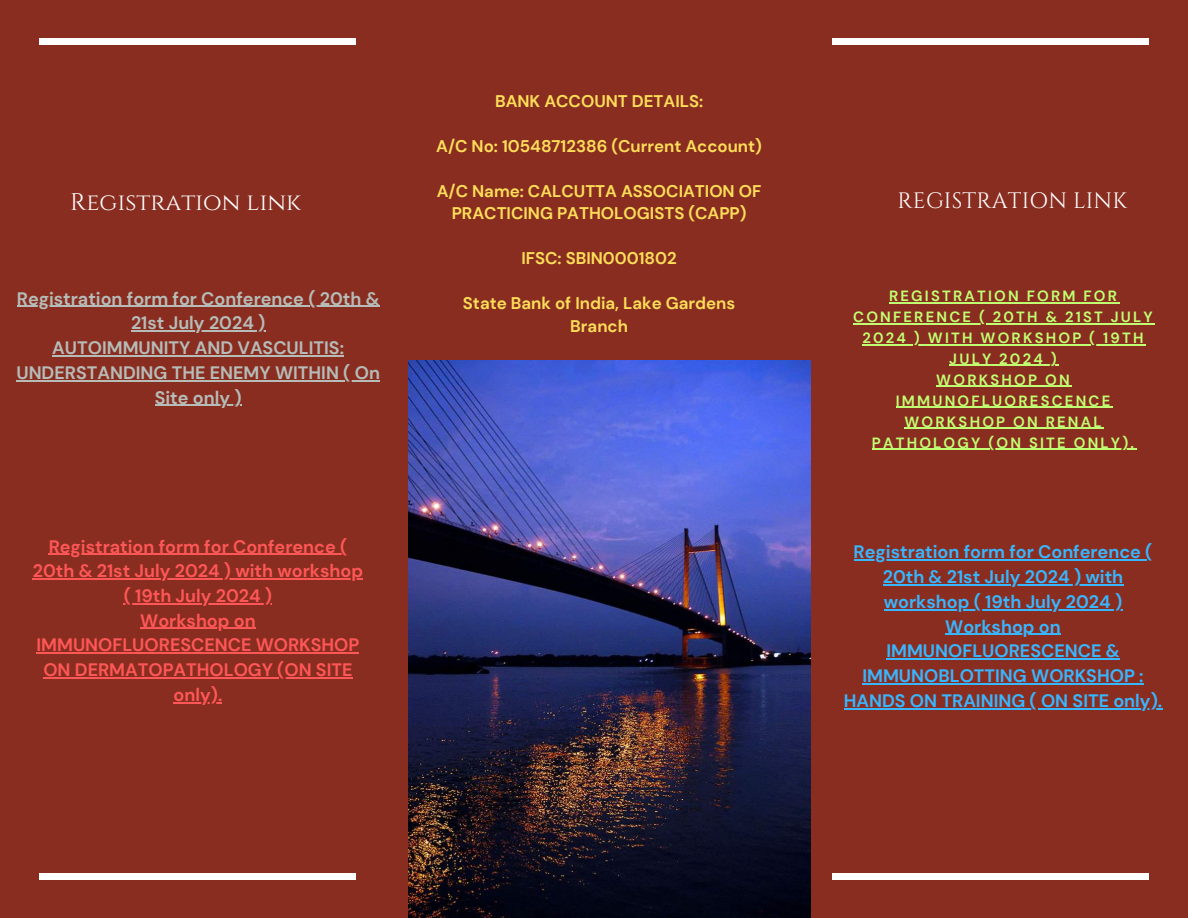
<style>
.page{position:relative;width:1188px;height:918px;background:#892d20}
.page>*{position:absolute;margin:0;border:0;box-sizing:border-box;transform-origin:0 0}
.t1{font:24px "Cinzel";color:#fff}
.t2{font:22.2px "Cinzel";letter-spacing:.01em;color:#fff}
.t3{font:700 18px/24.8px "DM Sans";color:#38b6ff;text-align:center}
.t4{font:700 18px/24.8px "DM Sans";color:#ff5757;text-align:center}
.t5{font:700 18px/24.8px "DM Sans";color:#b6bcb8;text-align:center}
.t6{font:700 16.8px/22.5px "DM Sans";color:#ffde59;text-align:center}
.t7{font:700 14.85px/21px "DM Sans";letter-spacing:.15em;color:#c1ff72;text-align:center}
</style>
<div class="page">
<div style="left:832px;top:873px;width:316px;height:7px;background:#fff"></div>
<div style="left:832px;top:38px;width:316px;height:6px;background:#fff"></div>
<div style="left:40px;top:873px;width:316px;height:7px;background:#fff"></div>
<div style="left:40px;top:38px;width:316px;height:6px;background:#fff"></div>
<img style="left:409px;top:361px;width:401px;height:557px">
<hr style="left:889px;top:302px;width:230px;height:1px;background:#c1ff72">
<hr style="left:853px;top:323px;width:302px;height:1px;background:#c1ff72">
<hr style="left:862px;top:344px;width:284px;height:1px;background:#c1ff72">
<hr style="left:949px;top:365px;width:110px;height:1px;background:#c1ff72">
<hr style="left:936px;top:386px;width:136px;height:1px;background:#c1ff72">
<hr style="left:896px;top:407px;width:216px;height:1px;background:#c1ff72">
<hr style="left:904px;top:428px;width:200px;height:1px;background:#c1ff72">
<hr style="left:872px;top:449px;width:264px;height:1px;background:#c1ff72">
<hr style="left:854px;top:560px;width:298px;height:1px;background:#38b6ff">
<hr style="left:883px;top:584px;width:240px;height:1px;background:#38b6ff">
<hr style="left:884px;top:609px;width:238px;height:1px;background:#38b6ff">
<hr style="left:945px;top:634px;width:116px;height:1px;background:#38b6ff">
<hr style="left:886px;top:659px;width:234px;height:1px;background:#38b6ff">
<hr style="left:862px;top:683px;width:282px;height:1px;background:#38b6ff">
<hr style="left:844px;top:708px;width:318px;height:1px;background:#38b6ff">
<hr style="left:49px;top:554px;width:298px;height:1px;background:#ff5757">
<hr style="left:33px;top:578px;width:330px;height:2px;background:#ff5757">
<hr style="left:124px;top:603px;width:148px;height:1px;background:#ff5757">
<hr style="left:140px;top:628px;width:116px;height:1px;background:#ff5757">
<hr style="left:37px;top:653px;width:322px;height:1px;background:#ff5757">
<hr style="left:43px;top:677px;width:310px;height:1px;background:#ff5757">
<hr style="left:174px;top:702px;width:48px;height:1px;background:#ff5757">
<hr style="left:17px;top:306px;width:363px;height:1px;background:#b6bcb8">
<hr style="left:131px;top:331px;width:134px;height:1px;background:#b6bcb8">
<hr style="left:52px;top:355px;width:292px;height:1px;background:#b6bcb8">
<hr style="left:16px;top:380px;width:364px;height:1px;background:#b6bcb8">
<hr style="left:155px;top:405px;width:87px;height:1px;background:#b6bcb8">
<p class="t6" style="left:495px;top:90px;width:210px">BANK ACCOUNT DETAILS:</p>
<p class="t6" style="left:436px;top:135px;width:327px">A/C No: 10548712386 (Current Account)</p>
<p class="t6" style="left:437px;top:180px;width:326px">A/C Name: CALCUTTA ASSOCIATION OF<br>PRACTICING PATHOLOGISTS (CAPP)</p>
<p class="t6" style="left:521px;top:248px;width:157px">IFSC: SBIN0001802</p>
<p class="t6" style="left:463px;top:293px;width:274px">State Bank of India, Lake Gardens<br>Branch</p>
<h1 class="t1" style="left:70px;top:186px;width:232px">Registration link</h1>
<h2 class="t2" style="left:898px;top:186px;width:231px">REGISTRATION LINK</h2>
<p class="t5" style="left:16px;top:286px;width:365px">Registration form for Conference ( 20th &amp;<br>21st July 2024 )<br>AUTOIMMUNITY AND VASCULITIS:<br>UNDERSTANDING THE ENEMY WITHIN ( On<br>Site only )</p>
<h4 class="t7" style="left:889px;top:285px;width:229px">REGISTRATION FORM FOR</h4>
<h4 class="t7" style="left:853px;top:306px;width:301px">CONFERENCE ( 20TH &amp; 21ST JULY</h4>
<h3 class="t7" style="left:862px;top:327px;width:283px">2024 ) WITH WORKSHOP ( 19TH</h3>
<h4 class="t7" style="left:896px;top:348px;width:216px">JULY 2024 )<br>WORKSHOP ON<br>IMMUNOFLUORESCENCE<br>WORKSHOP ON RENAL</h4>
<h4 class="t7" style="left:872px;top:432px;width:264px">PATHOLOGY (ON SITE ONLY).</h4>
<p class="t4" style="left:49px;top:534px;width:300px">Registration form for Conference (</p>
<h4 class="t4" style="left:33px;top:559px;width:332px">20th &amp; 21st July 2024 ) with workshop ( 19th July 2024 )<br>Workshop on<br>IMMUNOFLUORESCENCE WORKSHOP<br>ON DERMATOPATHOLOGY (ON SITE only).</h4>
<h3 class="t3" style="left:854px;top:540px;width:300px">Registration form for Conference (</h3>
<h4 class="t3" style="left:883px;top:565px;width:242px">20th &amp; 21st July 2024 ) with</h4>
<p class="t3" style="left:884px;top:589px;width:240px">workshop ( 19th July 2024 )</p>
<h1 class="t3" style="left:862px;top:614px;width:283px">Workshop on<br>IMMUNOFLUORESCENCE &amp;<br>IMMUNOBLOTTING WORKSHOP :</h1>
<p class="t3" style="left:844px;top:688px;width:320px">HANDS ON TRAINING ( ON SITE only).</p>
</div>
